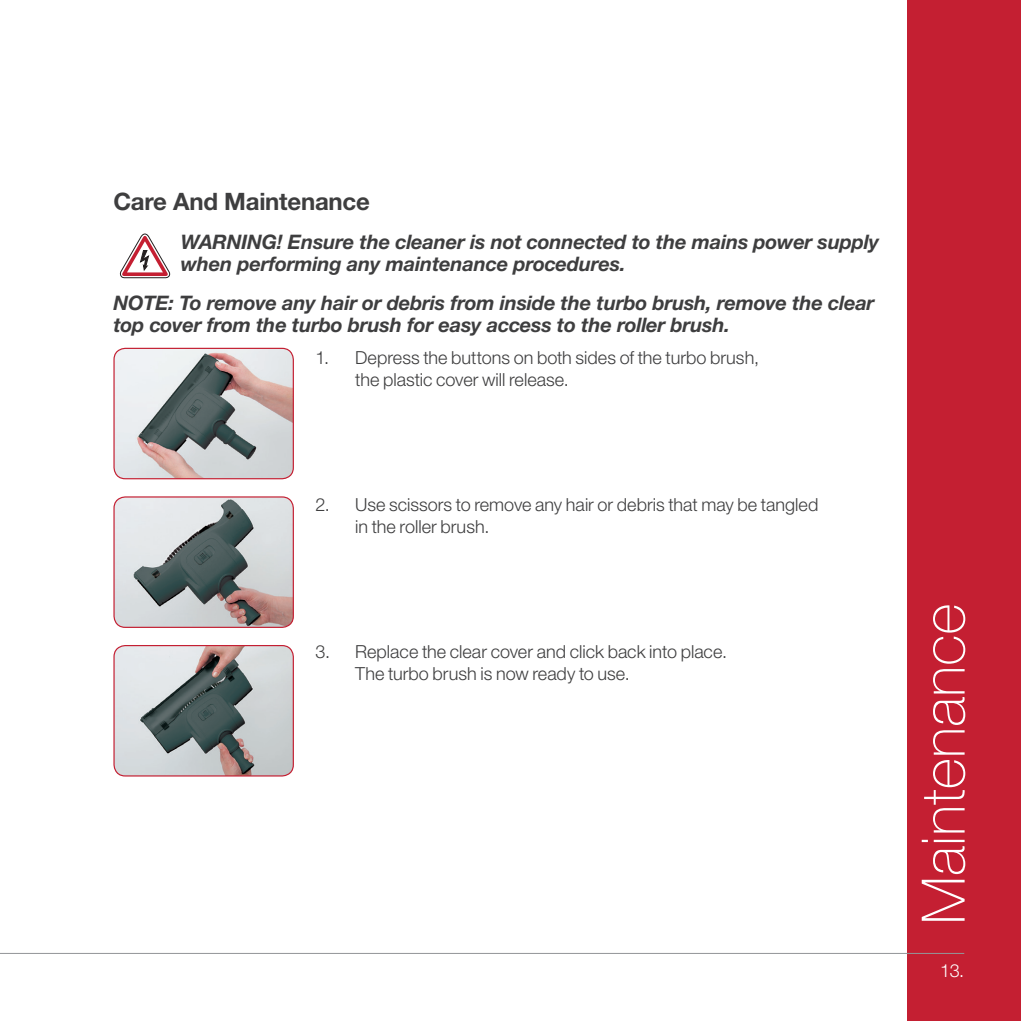
<style>
.page{position:relative;width:1021px;height:1021px;background:#fff}
.page>*{position:absolute;margin:0;border:0;box-sizing:border-box;transform-origin:0 0}
.t1{font:100 60px "Helvetica Neue LT Std";color:#fff}
.Sub-Head{font:700 24px "Helvetica Neue LT Std";letter-spacing:-.01em;color:#3e3e3f}
.Warning_Body_Copy{font:italic 700 20px/22px "Helvetica Neue LT Std";letter-spacing:-.01em;color:#3e3e3f}
.Body_Copy{font:300 18px/22px "Helvetica Neue LT Std";color:#3e3e3f}
.t2{font:300 18px "Helvetica Neue LT Std";color:#fff}
</style>
<div class="page">
<div style="left:907px;top:0;width:113px;height:1020px;background:#c41f32"></div>
<img style="left:114px;top:348px;width:179px;height:130px">
<div style="left:113px;top:348px;width:181px;height:131px;border:1px solid #c41f32;border-radius:11px"></div>
<img style="left:115px;top:497px;width:178px;height:130px">
<div style="left:113px;top:496px;width:181px;height:132px;border:1px solid #c41f32;border-radius:11px"></div>
<img style="left:114px;top:645px;width:179px;height:131px">
<div style="left:113px;top:645px;width:181px;height:131px;border:1px solid #c41f32;border-radius:11px"></div>
<hr style="left:0;top:952px;width:964px;height:1px;background:#939598">
<svg style="left:119px;top:233px;width:52px;height:46px"></svg>
<p class="Sub-Head" style="left:113px;top:186px;width:258px">Care And Maintenance</p>
<p class="Warning_Body_Copy" style="left:181px;top:230px;width:700px">WARNING! Ensure the cleaner is not connected to the mains power supply when performing any maintenance procedures.</p>
<p class="Warning_Body_Copy" style="left:113px;top:291px;width:762px">NOTE: To remove any hair or debris from inside the turbo brush, remove the clear top cover from the turbo brush for easy access to the roller brush.</p>
<p class="Body_Copy" style="left:355px;top:346px;width:405px;text-indent:-40px">1. Depress the buttons on both sides of the turbo brush, the plastic cover will release.</p>
<p class="Body_Copy" style="left:355px;top:493px;width:464px;text-indent:-40px">2. Use scissors to remove any hair or debris that may be tangled in the roller brush.</p>
<p class="Body_Copy" style="left:355px;top:640px;width:373px;text-indent:-40px">3. Replace the clear cover and click back into place.<br>The turbo brush is now ready to use.</p>
<p class="t1" style="left:908px;top:924px;width:323px;rotate:-90deg">Maintenance</p>
<p class="t2" style="left:940px;top:959px;width:25px">13.</p>
</div>
